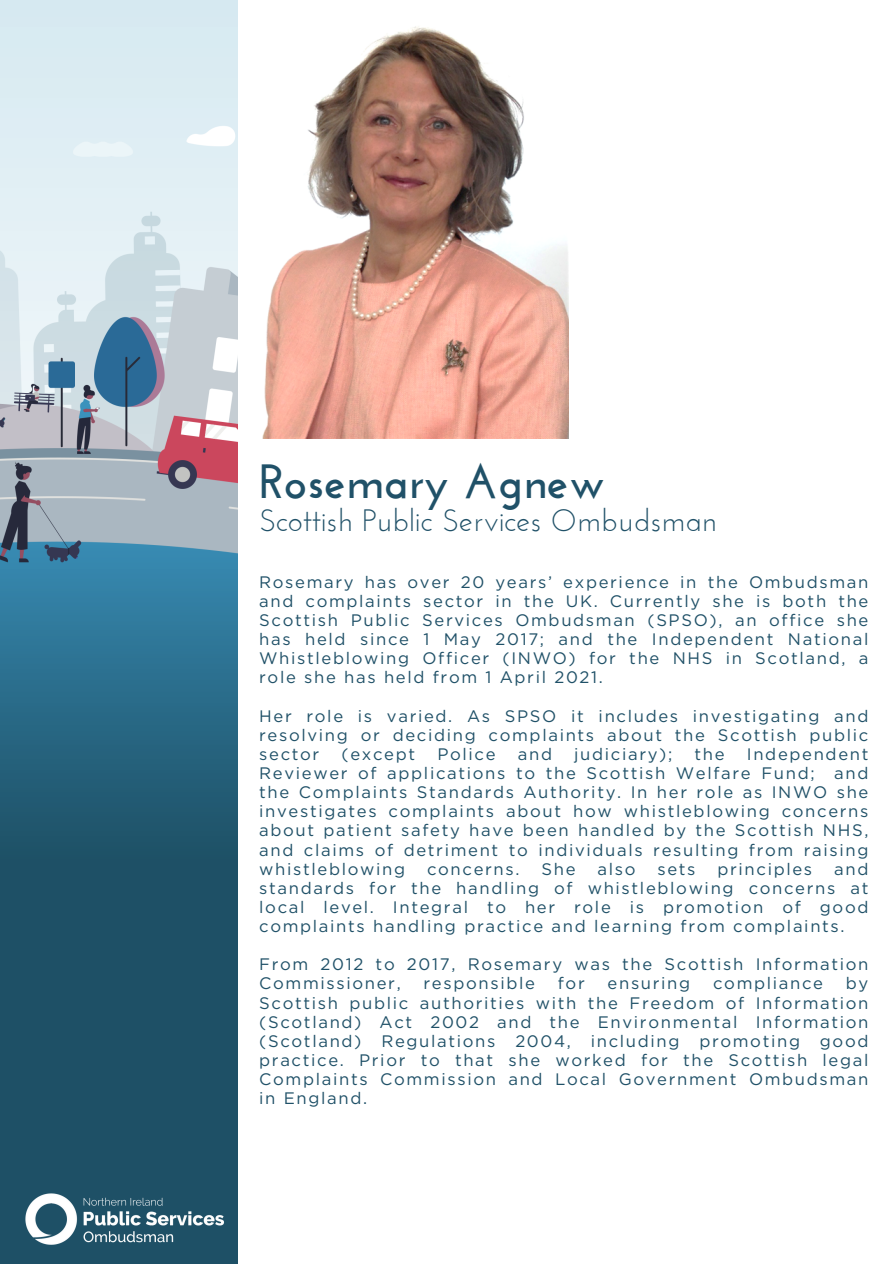
<style>
.page{position:relative;width:894px;height:1264px;background:#fff}
.page>*{position:absolute;margin:0;border:0;box-sizing:border-box;transform-origin:0 0}
.t1{font:700 48px "Josefin Sans";color:#205168}
.t2{font:30.9px "Josefin Sans";color:#205168}
.t3{font:16.65px/19.2px "Gotham";letter-spacing:.1em;color:#205168;text-align:justify}
</style>
<div class="page">
<img style="left:0;top:0;width:237px;height:1263px">
<img style="left:17px;top:1185px;width:221px;height:67px">
<img style="left:262px;top:26px;width:306px;height:413px">
<p class="t1" style="left:259px;top:462px;width:348px">Rosemary Agnew</p>
<p class="t2" style="left:259px;top:508px;width:459px">Scottish Public Services Ombudsman</p>
<h2 class="t3" style="left:259px;top:572px;width:610px">Rosemary has over 20 years’ experience in the Ombudsman and complaints sector in the UK. Currently she is both the Scottish Public Services Ombudsman (SPSO), an office she has held since 1 May 2017; and the Independent National Whistleblowing Officer (INWO) for the NHS in Scotland, a role she has held from 1 April 2021.</h2>
<p class="t3" style="left:259px;top:706px;width:610px">Her role is varied. As SPSO it includes investigating and resolving or deciding complaints about the Scottish public sector</p>
<p class="t3" style="left:259px;top:744px;width:610px;text-indent:487px">Independent Reviewer of applications to the Scottish Welfare Fund; and the Complaints Standards Authority. In her role as INWO she investigates complaints about how whistleblowing concerns about patient safety have been handled by the Scottish NHS, and claims of detriment to individuals resulting from raising whistleblowing</p>
<p class="t3" style="left:341px;top:744px;width:75px">(except</p>
<p class="t3" style="left:437px;top:744px;width:60px">Police</p>
<p class="t3" style="left:517px;top:744px;width:36px">and</p>
<p class="t3" style="left:574px;top:744px;width:100px">judiciary);</p>
<p class="t3" style="left:694px;top:744px;width:32px">the</p>
<p class="t3" style="left:259px;top:859px;width:610px;text-indent:575px">and standards for the handling of whistleblowing concerns at local level. Integral to her role is promotion of good complaints handling practice and learning from complaints.</p>
<p class="t3" style="left:259px;top:954px;width:610px">From 2012 to 2017, Rosemary was the Scottish Information<br>Commissioner,</p>
<p class="t3" style="left:427px;top:859px;width:94px">concerns.</p>
<p class="t3" style="left:541px;top:859px;width:36px">She</p>
<p class="t3" style="left:597px;top:859px;width:39px">also</p>
<p class="t3" style="left:657px;top:859px;width:40px">sets</p>
<p class="t3" style="left:717px;top:859px;width:96px">principles</p>
<p class="t3" style="left:423px;top:973px;width:113px">responsible</p>
<p class="t3" style="left:557px;top:973px;width:28px">for</p>
<p class="t3" style="left:607px;top:973px;width:84px">ensuring</p>
<p class="t3" style="left:713px;top:973px;width:111px">compliance</p>
<p class="t3" style="left:259px;top:973px;width:610px;text-indent:586px">by Scottish public authorities with the Freedom of Information (Scotland) Act 2002 and the Environmental Information (Scotland) Regulations 2004, including promoting good practice. Prior to that she worked for the Scottish legal Complaints Commission and Local Government Ombudsman in England.</p>
</div>
